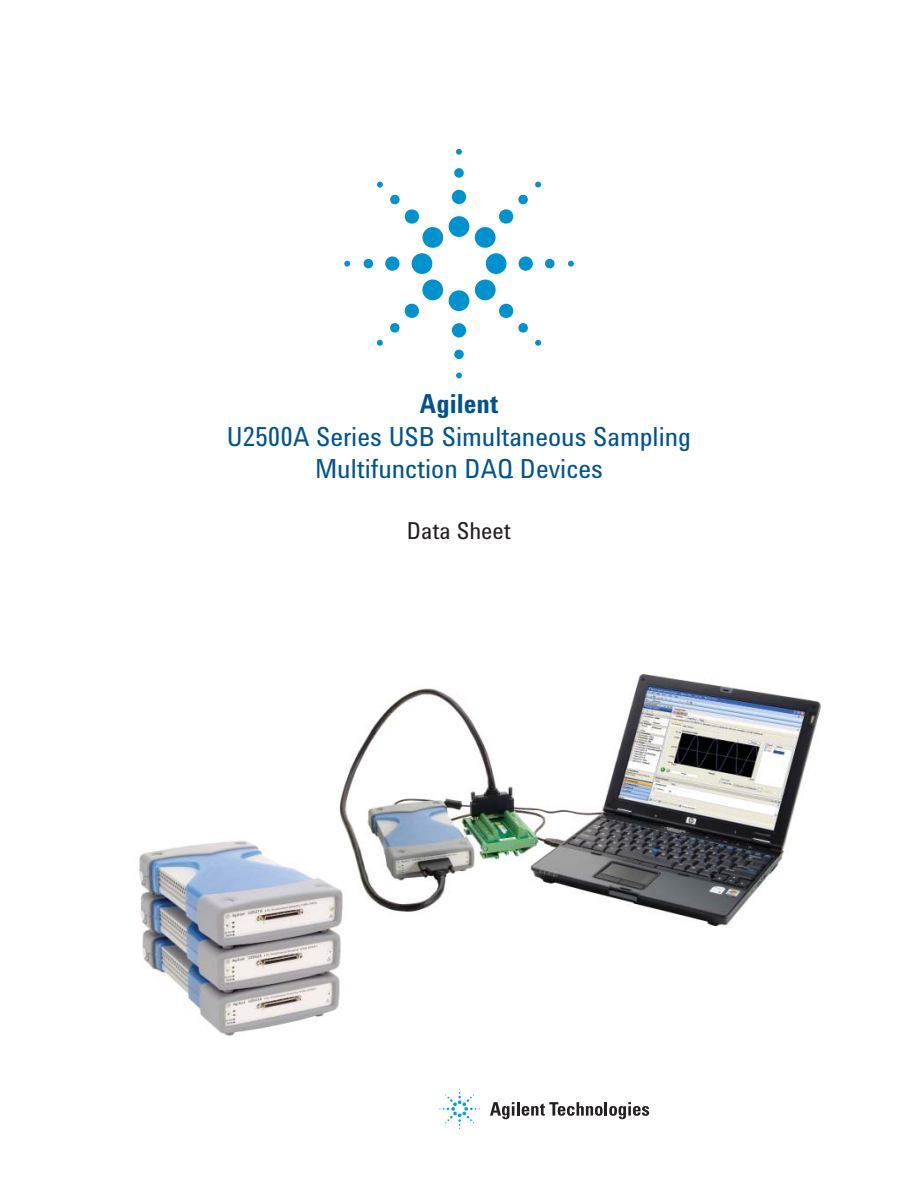
<style>
.page{position:relative;width:918px;height:1188px;background:#fff}
.page>*{position:absolute;margin:0;border:0;box-sizing:border-box;transform-origin:0 0}
.t1{font:27px/32.4px "Agilent Condensed CFF";color:#00538e;text-align:center}
.t2{font:700 27px "Agilent Condensed CFF";color:#00538e}
.t3{font:24px "Agilent Condensed CFF";color:#231f20}
</style>
<div class="page">
<svg style="left:490px;top:1102px;width:24px;height:17px"></svg>
<hr style="left:517px;top:1102px;width:3px;height:14px;background:#231f20">
<svg style="left:522px;top:1102px;width:127px;height:17px"></svg>
<svg style="left:439px;top:1089px;width:41px;height:40px"></svg>
<div style="left:449px;top:216px;width:20px;height:21px;background:#0092cf;border-radius:50%"></div>
<div style="left:452px;top:190px;width:14px;height:14px;background:#0092cf;border-radius:50%"></div>
<div style="left:454px;top:168px;width:10px;height:10px;background:#0092cf;border-radius:50%"></div>
<svg style="left:456px;top:149px;width:6px;height:6px"></svg>
<div style="left:486px;top:253px;width:20px;height:21px;background:#0092cf;border-radius:50%"></div>
<div style="left:519px;top:256px;width:14px;height:15px;background:#0092cf;border-radius:50%"></div>
<div style="left:545px;top:259px;width:10px;height:9px;background:#0092cf;border-radius:50%"></div>
<svg style="left:568px;top:261px;width:6px;height:6px"></svg>
<div style="left:449px;top:290px;width:20px;height:21px;background:#0092cf;border-radius:50%"></div>
<div style="left:452px;top:323px;width:14px;height:14px;background:#0092cf;border-radius:50%"></div>
<div style="left:454px;top:350px;width:10px;height:9px;background:#0092cf;border-radius:50%"></div>
<svg style="left:456px;top:373px;width:6px;height:5px"></svg>
<div style="left:412px;top:253px;width:20px;height:21px;background:#0092cf;border-radius:50%"></div>
<div style="left:385px;top:256px;width:15px;height:15px;background:#0092cf;border-radius:50%"></div>
<div style="left:364px;top:259px;width:9px;height:9px;background:#0092cf;border-radius:50%"></div>
<svg style="left:344px;top:261px;width:6px;height:6px"></svg>
<svg style="left:474px;top:194px;width:54px;height:54px"></svg>
<svg style="left:535px;top:181px;width:6px;height:7px"></svg>
<svg style="left:474px;top:279px;width:54px;height:54px"></svg>
<svg style="left:535px;top:340px;width:6px;height:6px"></svg>
<svg style="left:390px;top:279px;width:54px;height:54px"></svg>
<svg style="left:377px;top:340px;width:6px;height:6px"></svg>
<svg style="left:390px;top:194px;width:54px;height:54px"></svg>
<svg style="left:377px;top:181px;width:6px;height:7px"></svg>
<img style="left:339px;top:674px;width:482px;height:254px">
<img style="left:139px;top:838px;width:209px;height:198px">
<p class="t2" style="left:420px;top:394px;width:80px">Agilent</p>
<p class="t1" style="left:227px;top:423px;width:466px">U2500A Series USB Simultaneous Sampling<br>Multifunction DAQ Devices</p>
<p class="t3" style="left:407px;top:522px;width:106px">Data Sheet</p>
</div>
